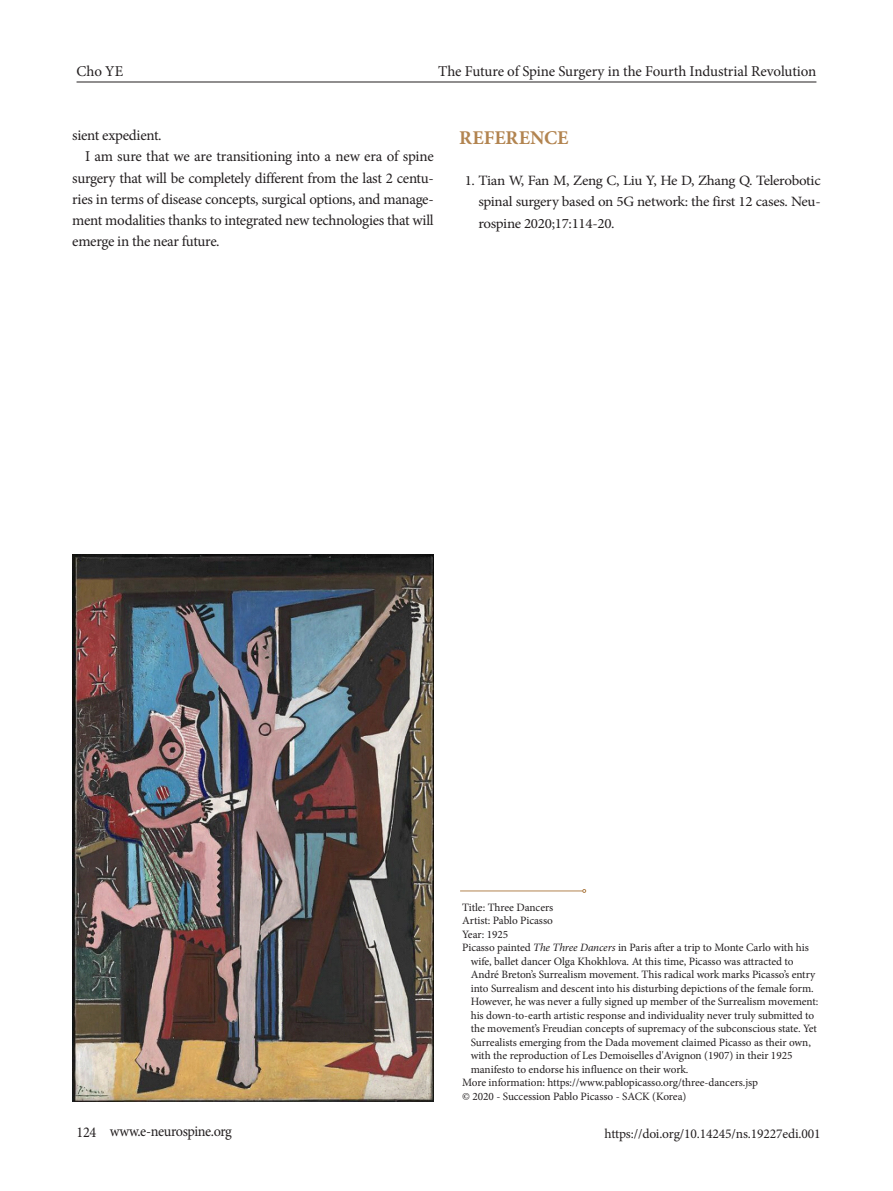
<style>
.page{position:relative;width:893px;height:1191px;background:#fff}
.page>*{position:absolute;margin:0;border:0;box-sizing:border-box;transform-origin:0 0}
.대제목{font:700 19.5px "Minion Pro";letter-spacing:-.005em;color:#b28450}
.본문{font:15px/21.3px "Minion Pro";letter-spacing:-.02em;color:#231f20;text-align:justify}
.본문-2{font:15px "Minion Pro";letter-spacing:-.02em;color:#231f20;scale:.95 1}
.참고문헌1{font:14.25px/21.3px "Minion Pro";letter-spacing:-.02em;color:#231f20;text-align:justify;scale:1.05 1}
.doi_번호{font:13.5px "Minion Pro";letter-spacing:-.01em;color:#231f20}
.그림_지문_8pt{font:11.25px/13.5px "Minion Pro";letter-spacing:-.005em;color:#231f20}
.s1{font-style:italic}
</style>
<div class="page">
<hr style="left:77px;top:82px;width:739px;height:1px;background:#231f20">
<img style="left:72px;top:554px;width:362px;height:547px">
<hr style="left:460px;top:890px;width:123px;height:1px;background:#b28450">
<svg style="left:582px;top:889px;width:4px;height:4px"></svg>
<h2 class="본문" style="left:77px;top:61px;width:48px">Cho YE</h2>
<h2 class="본문" style="left:438px;top:61px;width:380px">The Future of Spine Surgery in the Fourth Industrial Revolution</h2>
<p class="본문" style="left:72px;top:125px;width:91px">sient expedient.</p>
<p class="본문" style="left:72px;top:146px;width:363px;text-indent:13px">I am sure that we are transitioning into a new era of spine surgery that will be completely different from the last 2 centu&shy;ries in terms of disease concepts, surgical options, and manage&shy;ment modalities thanks to integrated new technologies that will emerge in the near future.</p>
<p class="대제목" style="left:459px;top:124px;width:111px">REFERENCE</p>
<p class="참고문헌1" style="left:478px;top:170px;width:328px;text-indent:-14px">1. Tian W, Fan M, Zeng C, Liu Y, He D, Zhang Q. Telerobotic spinal surgery based on 5G network: the first 12 cases. Neu&shy;rospine 2020;17:114-20.</p>
<p class="그림_지문_8pt" style="left:462px;top:900px;width:93px">Title: Three Dancers</p>
<p class="그림_지문_8pt" style="left:462px;top:913px;width:92px">Artist: Pablo Picasso</p>
<p class="그림_지문_8pt" style="left:462px;top:927px;width:48px">Year: 1925</p>
<p class="그림_지문_8pt" style="left:471px;top:940px;width:349px;text-indent:-9px">Picasso painted <span class="s1">The Three Dancers</span> in Paris after a trip to Monte Carlo with his wife, ballet dancer Olga Khokhlova. At this time, Picasso was attracted to André Breton’s Surrealism movement. This radical work marks Picasso’s entry into Surrealism and descent into his disturbing depictions of the female form.<br>However, he was never a fully signed up member of the Surrealism movement: his down-to-earth artistic response and individuality never truly submitted to the movement’s Freudian concepts of supremacy of the subconscious state. Yet Surrealists emerging from the Dada movement claimed Picasso as their own, with the reproduction of Les Demoiselles d'Avignon (1907) in their 1925 manifesto to endorse his influence on their work.</p>
<p class="그림_지문_8pt" style="left:462px;top:1075px;width:297px">More information: https://www.pablopicasso.org/three-dancers.jsp</p>
<p class="그림_지문_8pt" style="left:462px;top:1089px;width:226px">© 2020 - Succession Pablo Picasso - SACK (Korea)</p>
<p class="본문-2" style="left:77px;top:1121px;width:165px">124 www.e-neurospine.org</p>
<p class="doi_번호" style="left:604px;top:1124px;width:218px">https://doi.org/10.14245/ns.19227edi.001</p>
</div>
